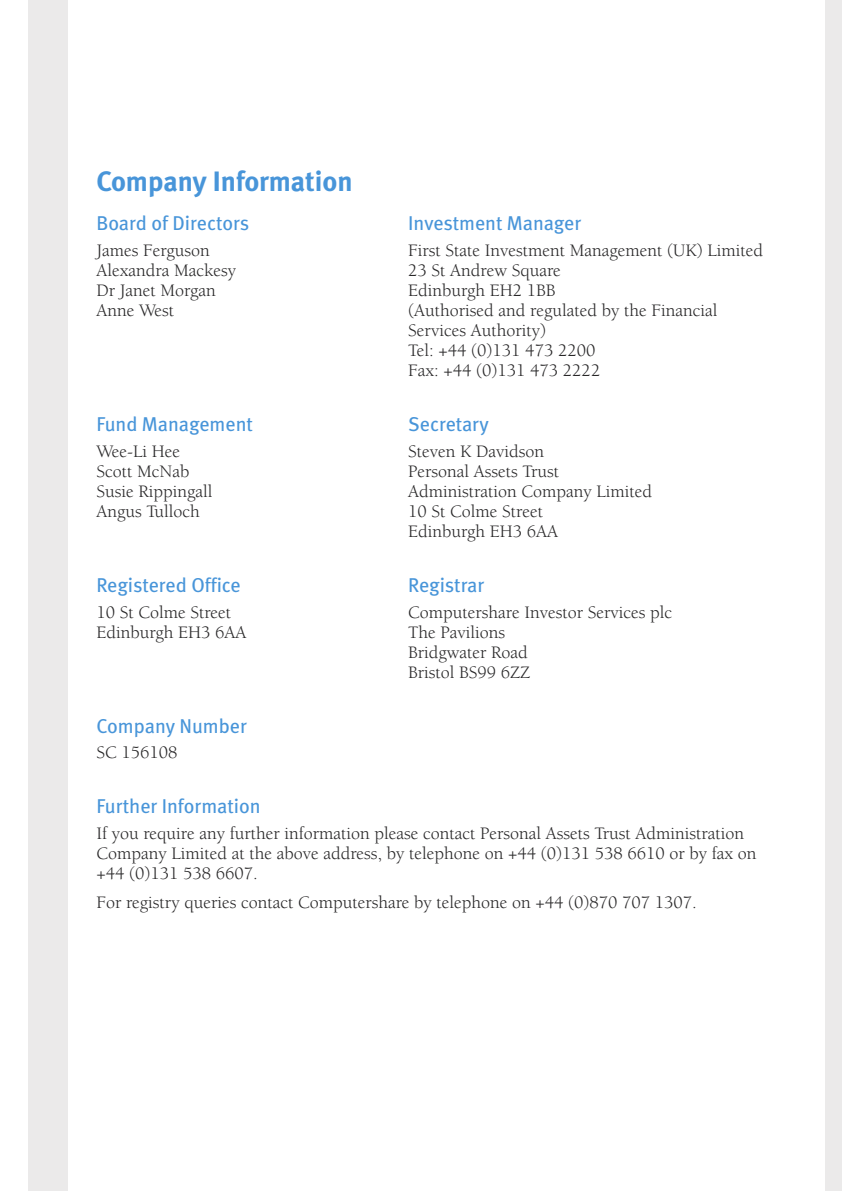
<style>
.page{position:relative;width:842px;height:1191px;background:#fff}
.page>*{position:absolute;margin:0;border:0;box-sizing:border-box;transform-origin:0 0}
.t1{font:700 28px "Meta";color:#4895d9}
.t2{font:20px "Meta";color:#4895d9}
.t3{font:18px/20px "Berkeley LT";color:#272627}
</style>
<div class="page">
<div style="left:28px;top:0;width:40px;height:1191px;background:#ebeaea"></div>
<div style="left:825px;top:0;width:17px;height:1191px;background:#ebeaea"></div>
<h1 class="t1" style="left:96px;top:165px;width:258px">Company Information</h1>
<p class="t2" style="left:96px;top:212px;width:154px">Board of Directors</p>
<p class="t2" style="left:408px;top:212px;width:175px">Investment Manager</p>
<p class="t3" style="left:96px;top:241px;width:115px">James Ferguson</p>
<p class="t3" style="left:408px;top:241px;width:356px">First State Investment Management (UK) Limited</p>
<p class="t3" style="left:96px;top:261px;width:141px">Alexandra Mackesy</p>
<p class="t3" style="left:408px;top:261px;width:154px">23 St Andrew Square</p>
<p class="t3" style="left:96px;top:281px;width:121px">Dr Janet Morgan</p>
<p class="t3" style="left:408px;top:281px;width:149px">Edinburgh EH2 1BB</p>
<p class="t3" style="left:96px;top:301px;width:79px">Anne West</p>
<p class="t3" style="left:408px;top:301px;width:311px">(Authorised and regulated by the Financial<br>Services Authority)<br>Tel: +44 (0)131 473 2200<br>Fax: +44 (0)131 473 2222</p>
<p class="t2" style="left:96px;top:412px;width:158px">Fund Management</p>
<p class="t2" style="left:408px;top:412px;width:82px">Secretary</p>
<p class="t3" style="left:96px;top:441px;width:85px">Wee-Li Hee</p>
<p class="t3" style="left:408px;top:441px;width:137px">Steven K Davidson</p>
<p class="t3" style="left:96px;top:461px;width:94px">Scott McNab</p>
<p class="t3" style="left:408px;top:461px;width:152px">Personal Assets Trust</p>
<p class="t3" style="left:96px;top:481px;width:117px">Susie Rippingall</p>
<p class="t3" style="left:408px;top:481px;width:245px">Administration Company Limited</p>
<p class="t3" style="left:96px;top:501px;width:105px">Angus Tulloch</p>
<p class="t3" style="left:408px;top:501px;width:151px">10 St Colme Street<br>Edinburgh EH3 6AA</p>
<p class="t2" style="left:96px;top:573px;width:146px">Registered Office</p>
<p class="t2" style="left:408px;top:573px;width:78px">Registrar</p>
<p class="t3" style="left:96px;top:602px;width:136px">10 St Colme Street</p>
<p class="t3" style="left:408px;top:602px;width:265px">Computershare Investor Services plc</p>
<p class="t3" style="left:96px;top:622px;width:151px">Edinburgh EH3 6AA</p>
<p class="t3" style="left:408px;top:622px;width:124px">The Pavilions<br>Bridgwater Road<br>Bristol BS99 6ZZ</p>
<p class="t2" style="left:96px;top:714px;width:152px">Company Number</p>
<p class="t3" style="left:96px;top:743px;width:83px">SC 156108</p>
<p class="t2" style="left:96px;top:794px;width:166px">Further Information</p>
<p class="t3" style="left:96px;top:823px;width:662px">If you require any further information please contact Personal Assets Trust Administration<br>Company Limited at the above address, by telephone on +44 (0)131 538 6610 or by fax on +44 (0)131 538 6607.</p>
<p class="t3" style="left:96px;top:892px;width:602px">For registry queries contact Computershare by telephone on +44 (0)870 707 1307.</p>
</div>
